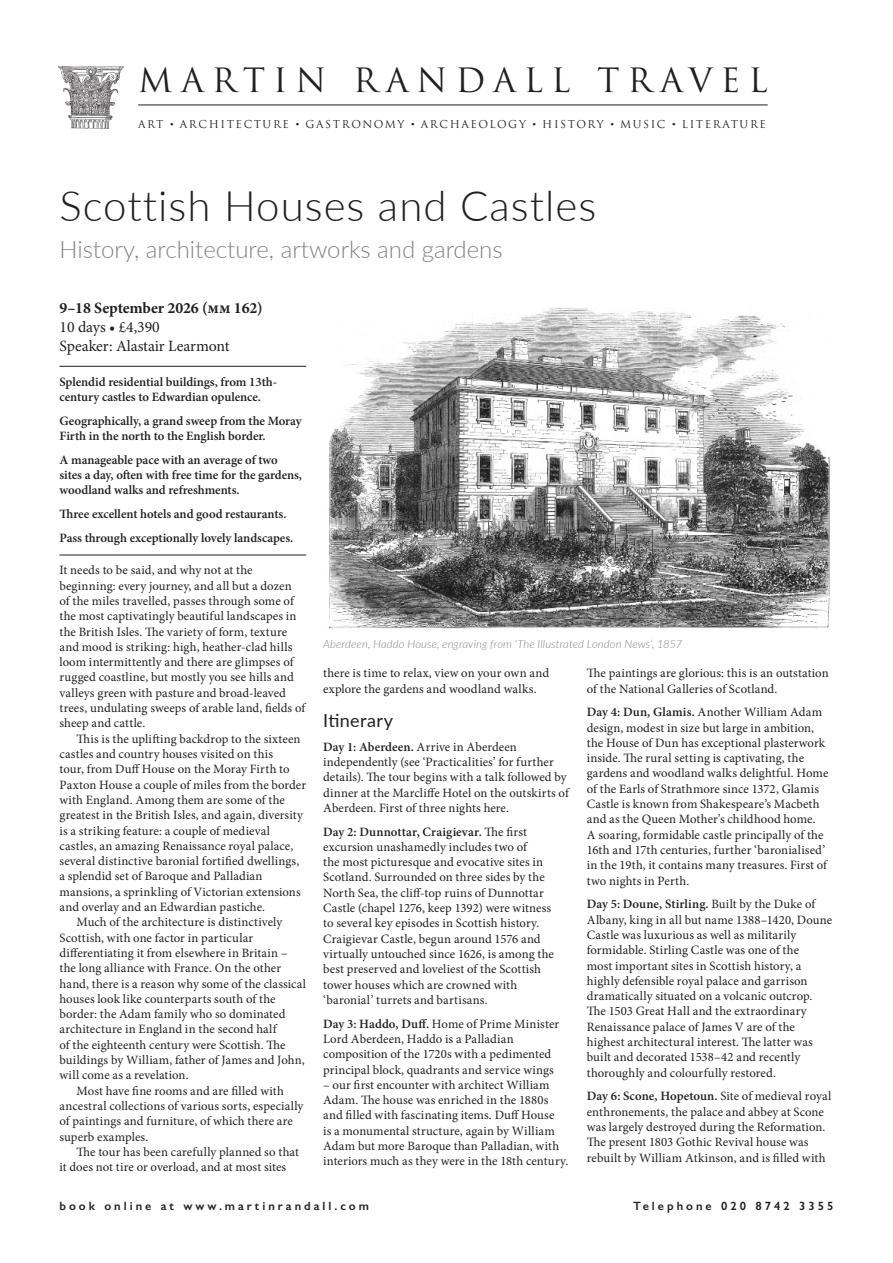
<style>
.page{position:relative;width:893px;height:1263px;background:#fff}
.page>*{position:absolute;margin:0;border:0;box-sizing:border-box;transform-origin:0 0}
.A1_A_tour_title{font:300 42px "Lato";letter-spacing:.025em;color:#231f20}
.MRT_header_22_5_Trajan{font:32.7px "Trajan Pro";letter-spacing:.245em;color:#231f20}
.A2_Tour_subtitle{font:300 24px "Lato";color:#808285}
.D3_Itinerary_heading{font:18px "Lato";letter-spacing:.02em;color:#231f20}
.B1_Dates_line_1_bld_Min{font:700 15.75px "Minion Pro";letter-spacing:-.005em;color:#231f20}
.B3_Dates_line_3___4_Min{font:15.75px "Minion Pro";letter-spacing:-.005em;color:#231f20}
.B2_Dates_line_2_Min{font:15.75px "Minion Pro";letter-spacing:-.005em;color:#231f20}
.D4_Itinerary{font:12.75px/15.3px "Minion Pro";letter-spacing:.01em;color:#231f20}
.D2_Introduction{font:12.75px/15.3px "Minion Pro";letter-spacing:.005em;color:#231f20}
.D1_Introduction_first_para{font:12.75px/15.3px "Minion Pro";letter-spacing:.01em;color:#231f20}
.C2_Highlights_no_rule{font:600 12.75px/15.3px "Minion Pro";letter-spacing:-.005em;color:#231f20}
.C1_Highlights_top_rule{font:600 12.75px/15.3px "Minion Pro";letter-spacing:-.005em;color:#231f20}
.C3_Highlights_bottom_rule{font:600 12.75px "Minion Pro";letter-spacing:-.005em;color:#231f20}
.t1{font:600 12px "Gill Sans";letter-spacing:.25em;color:#231f20}
.Illustration_caption{font:italic 300 11.25px "Lato";letter-spacing:.01em;color:#808285}
.MRT_subtitle_8_Trajan{font:10.65px "Trajan Pro";letter-spacing:.15em;color:#231f20}
.s1{font-family:"Adobe Caslon Pro"}
.s2{font-weight:600}
</style>
<div class="page">
<img style="left:58px;top:66px;width:66px;height:63px">
<hr style="left:138px;top:105px;width:630px;height:1px;background:#231f20">
<hr style="left:60px;top:366px;width:246px;height:1px;background:#231f20">
<hr style="left:60px;top:555px;width:246px;height:1px;background:#231f20">
<img style="left:329px;top:308px;width:501px;height:321px">
<p class="MRT_header_22_5_Trajan" style="left:138px;top:59px;width:631px">MARTIN RANDALL TRAVEL</p>
<p class="MRT_subtitle_8_Trajan" style="left:138px;top:117px;width:629px">ART <span class="s1">•</span> ARCHITECTURE <span class="s1">•</span> GASTRONOMY <span class="s1">•</span> ARCHAEOLOGY <span class="s1">•</span> HISTORY <span class="s1">•</span> MUSIC <span class="s1">•</span> LITERATURE</p>
<p class="A1_A_tour_title" style="left:60px;top:177px;width:538px">Scottish Houses and Castles</p>
<p class="A2_Tour_subtitle" style="left:60px;top:233px;width:445px">History, architecture, artworks and gardens</p>
<p class="B1_Dates_line_1_bld_Min" style="left:60px;top:297px;width:205px">9–18 September 2026 (mm 162)</p>
<p class="B2_Dates_line_2_Min" style="left:60px;top:317px;width:102px">10 days • £4,390</p>
<p class="B3_Dates_line_3___4_Min" style="left:60px;top:336px;width:172px">Speaker: Alastair Learmont</p>
<p class="C1_Highlights_top_rule" style="left:60px;top:374px;width:219px">Splendid residential buildings, from 13th&shy;century castles to Edwardian opulence.</p>
<p class="C2_Highlights_no_rule" style="left:60px;top:413px;width:244px">Geographically, a grand sweep from the Moray<br>Firth in the north to the English border.</p>
<p class="C2_Highlights_no_rule" style="left:60px;top:452px;width:244px">A manageable pace with an average of two sites a day, often with free time for the gardens, woodland walks and refreshments.</p>
<p class="C2_Highlights_no_rule" style="left:60px;top:506px;width:228px">Three excellent hotels and good restaurants.</p>
<p class="C3_Highlights_bottom_rule" style="left:60px;top:529px;width:235px">Pass through exceptionally lovely landscapes.</p>
<p class="D1_Introduction_first_para" style="left:60px;top:563px;width:247px">It needs to be said, and why not at the beginning: every journey, and all but a dozen<br>of the miles travelled, passes through some of the most captivatingly beautiful landscapes in the British Isles. The variety of form, texture and mood is striking: high, heather-clad hills loom intermittently and there are glimpses of rugged coastline, but mostly you see hills and valleys green with pasture and broad-leaved trees, undulating sweeps of arable land, fields of sheep and cattle.</p>
<p class="D2_Introduction" style="left:60px;top:731px;width:248px;text-indent:17px">This is the uplifting backdrop to the sixteen castles and country houses visited on this<br>tour, from Duff House on the Moray Firth to Paxton House a couple of miles from the border with England. Among them are some of the greatest in the British Isles, and again, diversity is a striking feature: a couple of medieval castles, an amazing Renaissance royal palace, several distinctive baronial fortified dwellings, a splendid set of Baroque and Palladian mansions, a sprinkling of Victorian extensions and overlay and an Edwardian pastiche.</p>
<p class="D2_Introduction" style="left:60px;top:915px;width:248px;text-indent:17px">Much of the architecture is distinctively Scottish, with one factor in particular differentiating it from elsewhere in Britain – the long alliance with France. On the other hand, there is a reason why some of the classical houses look like counterparts south of the border: the Adam family who so dominated architecture in England in the second half<br>of the eighteenth century were Scottish. The buildings by William, father of James and John, will come as a revelation.</p>
<p class="D2_Introduction" style="left:60px;top:1083px;width:245px;text-indent:17px">Most have fine rooms and are filled with ancestral collections of various sorts, especially of paintings and furniture, of which there are superb examples.</p>
<p class="D2_Introduction" style="left:60px;top:1144px;width:241px;text-indent:17px">The tour has been carefully planned so that it does not tire or overload, and at most sites</p>
<p class="Illustration_caption" style="left:323px;top:636px;width:361px">Aberdeen, Haddo House, engraving from ‘The Illustrated London News’, 1857</p>
<p class="D4_Itinerary" style="left:587px;top:665px;width:243px">The paintings are glorious: this is an outstation of the National Galleries of Scotland.</p>
<p class="D4_Itinerary" style="left:587px;top:704px;width:243px"><span class="s2">Day 4: Dun, Glamis.</span> Another William Adam design, modest in size but large in ambition, the House of Dun has exceptional plasterwork inside. The rural setting is captivating, the gardens and woodland walks delightful. Home of the Earls of Strathmore since 1372, Glamis Castle is known from Shakespeare’s Macbeth and as the Queen Mother’s childhood home.<br>A soaring, formidable castle principally of the 16th and 17th centuries, further ‘baronialised’ in the 19th, it contains many treasures. First of two nights in Perth.</p>
<p class="D4_Itinerary" style="left:587px;top:897px;width:247px"><span class="s2">Day 5: Doune, Stirling.</span> Built by the Duke of Albany, king in all but name 1388–1420, Doune Castle was luxurious as well as militarily formidable. Stirling Castle was one of the<br>most important sites in Scottish history, a highly defensible royal palace and garrison dramatically situated on a volcanic outcrop.<br>The 1503 Great Hall and the extraordinary Renaissance palace of James V are of the highest architectural interest. The latter was built and decorated 1538–42 and recently thoroughly and colourfully restored.</p>
<p class="D4_Itinerary" style="left:587px;top:1089px;width:246px"><span class="s2">Day 6: Scone, Hopetoun.</span> Site of medieval royal enthronements, the palace and abbey at Scone was largely destroyed during the Reformation.<br>The present 1803 Gothic Revival house was rebuilt by William Atkinson, and is filled with</p>
<p class="D2_Introduction" style="left:323px;top:665px;width:227px">there is time to relax, view on your own and explore the gardens and woodland walks.</p>
<p class="D3_Itinerary_heading" style="left:323px;top:707px;width:72px">Itinerary</p>
<p class="D4_Itinerary" style="left:323px;top:739px;width:247px"><span class="s2">Day 1: Aberdeen.</span> Arrive in Aberdeen independently (see ‘Practicalities’ for further details). The tour begins with a talk followed by dinner at the Marcliffe Hotel on the outskirts of Aberdeen. First of three nights here.</p>
<p class="D4_Itinerary" style="left:323px;top:824px;width:232px"><span class="s2">Day 2: Dunnottar, Craigievar.</span> The first excursion unashamedly includes two of<br>the most picturesque and evocative sites in Scotland. Surrounded on three sides by the North Sea, the cliff-top ruins of Dunnottar Castle (chapel 1276, keep 1392) were witness to several key episodes in Scottish history.<br>Craigievar Castle, begun around 1576 and virtually untouched since 1626, is among the best preserved and loveliest of the Scottish tower houses which are crowned with ‘baronial’ turrets and bartisans.</p>
<p class="D4_Itinerary" style="left:323px;top:1016px;width:237px"><span class="s2">Day 3: Haddo, Duff.</span> Home of Prime Minister Lord Aberdeen, Haddo is a Palladian composition of the 1720s with a pedimented principal block, quadrants and service wings</p>
<p class="D4_Itinerary" style="left:323px;top:1077px;width:247px">– our first encounter with architect William Adam. The house was enriched in the 1880s and filled with fascinating items. Duff House<br>is a monumental structure, again by William Adam but more Baroque than Palladian, with interiors much as they were in the 18th century.</p>
<p class="t1" style="left:60px;top:1199px;width:311px">book online at www.martinrandall.com</p>
<p class="t1" style="left:633px;top:1199px;width:202px">Telephone 020 8742 3355</p>
</div>
